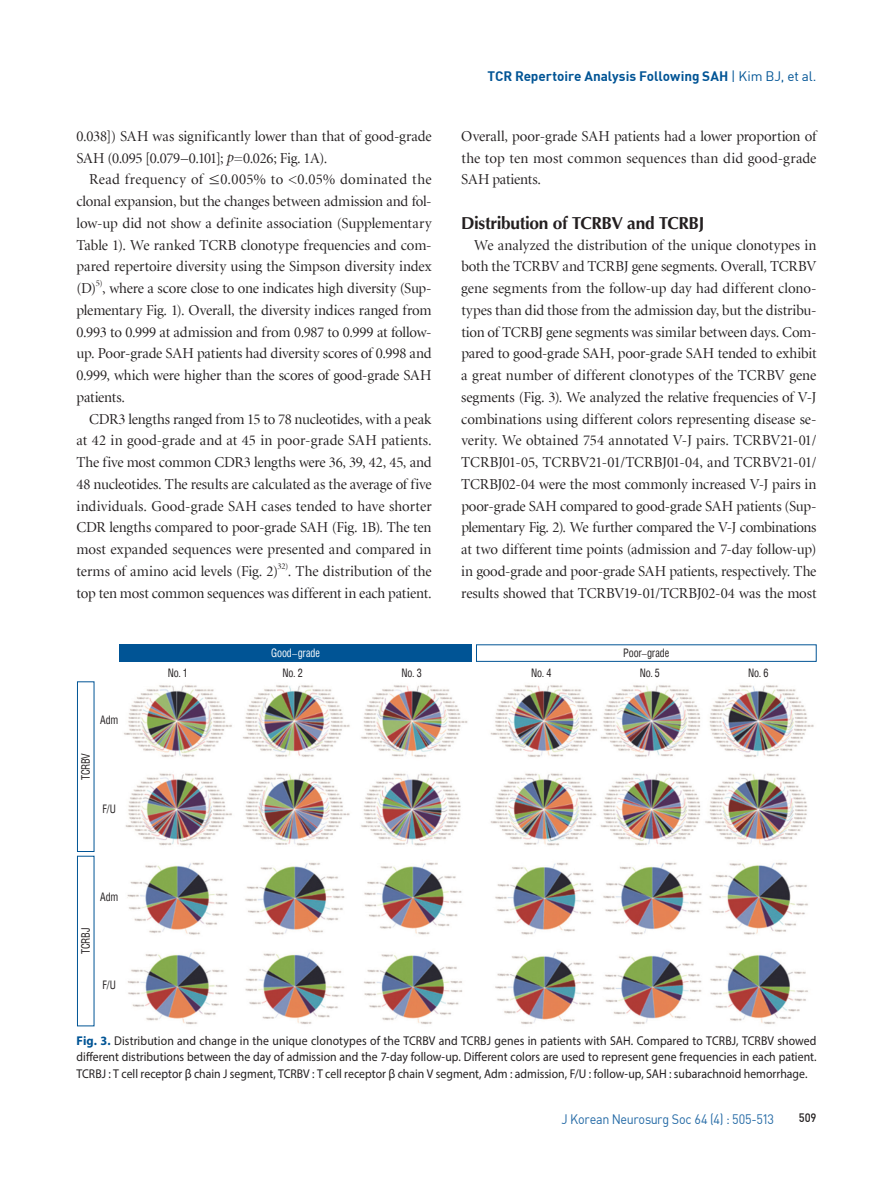
<style>
.page{position:relative;width:893px;height:1191px;background:#fff}
.page>*{position:absolute;margin:0;border:0;box-sizing:border-box;transform-origin:0 0}
.t1{font:700 17.25px "Optima";letter-spacing:-.025em;color:#231f20}
.t2{font:15px/21.8px "Minion LT Display";letter-spacing:-.01em;color:#231f20;text-align:justify}
.t3{font:700 13.5px "DIN";letter-spacing:-.005em;color:#005495}
.t4{font:13.5px "DIN";letter-spacing:-.02em;color:#2369a5;scale:.93 1}
.t5{font:12.75px/16.5px "Myriad Pro";letter-spacing:.005em;color:#231f20;text-align:justify;scale:.92 1}
.t6{font:12px "Dinmed";color:#231f20;scale:.93 1}
.t7{font:condensed 11.25px "Helvetica";letter-spacing:-.02em;color:#231f20;scale:.9 1}
.t8{font:condensed 11.25px "Helvetica";letter-spacing:-.015em;color:#fff;scale:.9 1}
.t9{font:8.7px "Minion LT Display";color:#231f20}
.s1{font-family:"Minion LT";font-style:italic}
.s2{font-family:"Ko Pub Batang";font-weight:300;font-size:14.25px}
.s3{font-weight:400}
.s4{font-family:"Minion LT Display";font-stretch:normal}
.s5{font-weight:700;color:#005495}
</style>
<div class="page">
<img style="left:124px;top:685px;width:690px;height:340px">
<div style="left:77px;top:856px;width:17px;height:170px;border:1px solid #005495"></div>
<div style="left:77px;top:681px;width:17px;height:170px;border:1px solid #005495"></div>
<div style="left:119px;top:644px;width:353px;height:17px;background:#005495"></div>
<p class="t2" style="left:76px;top:126px;width:357px">0.038]) SAH was significantly lower than that of good-grade<br>SAH (0.095 [0.079–0.101]; <span class="s1">p</span>=0.026; Fig. 1A).</p>
<p class="t2" style="left:76px;top:169px;width:357px;text-indent:13px">Read frequency of <span class="s2">≤</span>0.005% to &lt;0.05% dominated the clonal expansion, but the changes between admission and fol&shy;low-up did not show a definite association (Supplementary Table 1). We ranked TCRB clonotype frequencies and com&shy;pared repertoire diversity using the Simpson diversity index (D) , where a score close to one indicates high diversity (Sup-</p>
<p class="t9" style="left:96px;top:279px;width:8px">5)</p>
<p class="t2" style="left:76px;top:300px;width:357px">plementary Fig. 1). Overall, the diversity indices ranged from 0.993 to 0.999 at admission and from 0.987 to 0.999 at follow&shy;up. Poor-grade SAH patients had diversity scores of 0.998 and 0.999, which were higher than the scores of good-grade SAH patients.</p>
<p class="t2" style="left:76px;top:408px;width:357px;text-indent:13px">CDR3 lengths ranged from 15 to 78 nucleotides, with a peak at 42 in good-grade and at 45 in poor-grade SAH patients.<br>The five most common CDR3 lengths were 36, 39, 42, 45, and 48 nucleotides. The results are calculated as the average of five individuals. Good-grade SAH cases tended to have shorter CDR lengths compared to poor-grade SAH (Fig. 1B). The ten most expanded sequences were presented and compared in terms of amino acid levels (Fig. 2)</p>
<p class="t9" style="left:277px;top:561px;width:12px">32)</p>
<p class="t2" style="left:77px;top:561px;width:357px;text-align:right">. The distribution of the<br>top ten most common sequences was different in each patient.</p>
<p class="t3" style="left:487px;top:68px;width:331px">TCR Repertoire Analysis Following SAH <span class="s3">| Kim BJ, et al.</span></p>
<p class="t2" style="left:461px;top:126px;width:357px">Overall, poor-grade SAH patients had a lower proportion of the top ten most common sequences than did good-grade SAH patients.</p>
<p class="t1" style="left:461px;top:212px;width:245px">Distribution of TCRBV and TCRBJ</p>
<p class="t2" style="left:461px;top:234px;width:357px;text-indent:13px">We analyzed the distribution of the unique clonotypes in both the TCRBV and TCRBJ gene segments. Overall, TCRBV gene segments from the follow-up day had different clono&shy;types than did those from the admission day, but the distribu&shy;tion of TCRBJ gene segments was similar between days. Com&shy;pared to good-grade SAH, poor-grade SAH tended to exhibit a great number of different clonotypes of the TCRBV gene segments (Fig. 3). We analyzed the relative frequencies of V-J combinations using different colors representing disease se&shy;verity. We obtained 754 annotated V-J pairs. TCRBV21-01/ TCRBJ01-05, TCRBV21-01/TCRBJ01-04, and TCRBV21-01/ TCRBJ02-04 were the most commonly increased V-J pairs in poor-grade SAH compared to good-grade SAH patients (Sup&shy;plementary Fig. 2). We further compared the V-J combinations at two different time points (admission and 7-day follow-up) in good-grade and poor-grade SAH patients, respectively. The results showed that TCRBV19-01/TCRBJ02-04 was the most</p>
<p class="t8" style="left:271px;top:646px;width:56px">Good<span class="s4">–</span>grade</p>
<p class="t7" style="left:623px;top:646px;width:53px">Poor<span class="s4">–</span>grade</p>
<p class="t7" style="left:100px;top:713px;width:22px">Adm</p>
<p class="t7" style="left:79px;top:780px;width:32px;rotate:-90deg">TCRBV</p>
<p class="t7" style="left:102px;top:801px;width:17px">F/U</p>
<p class="t7" style="left:100px;top:889px;width:22px">Adm</p>
<p class="t7" style="left:79px;top:954px;width:31px;rotate:-90deg">TCRBJ</p>
<p class="t7" style="left:102px;top:977px;width:17px">F/U</p>
<p class="t7" style="left:168px;top:665px;width:24px">No. 1</p>
<p class="t7" style="left:283px;top:665px;width:24px">No. 2</p>
<p class="t7" style="left:402px;top:665px;width:24px">No. 3</p>
<p class="t7" style="left:531px;top:665px;width:24px">No. 4</p>
<p class="t7" style="left:640px;top:665px;width:24px">No. 5</p>
<p class="t7" style="left:748px;top:665px;width:24px">No. 6</p>
<p class="t5" style="left:77px;top:1032px;width:806px"><span class="s5">Fig. 3.</span> Distribution and change in the unique clonotypes of the TCRBV and TCRBJ genes in patients with SAH. Compared to TCRBJ, TCRBV showed different distributions between the day of admission and the 7-day follow-up. Different colors are used to represent gene frequencies in each patient.<br>TCRBJ : T cell receptor β chain J segment, TCRBV : T cell receptor β chain V segment, Adm : admission, F/U : follow-up, SAH : subarachnoid hemorrhage.</p>
<p class="t4" style="left:562px;top:1110px;width:230px">J Korean Neurosurg Soc 64 (4) : 505-513</p>
<p class="t6" style="left:799px;top:1109px;width:21px">509</p>
</div>
